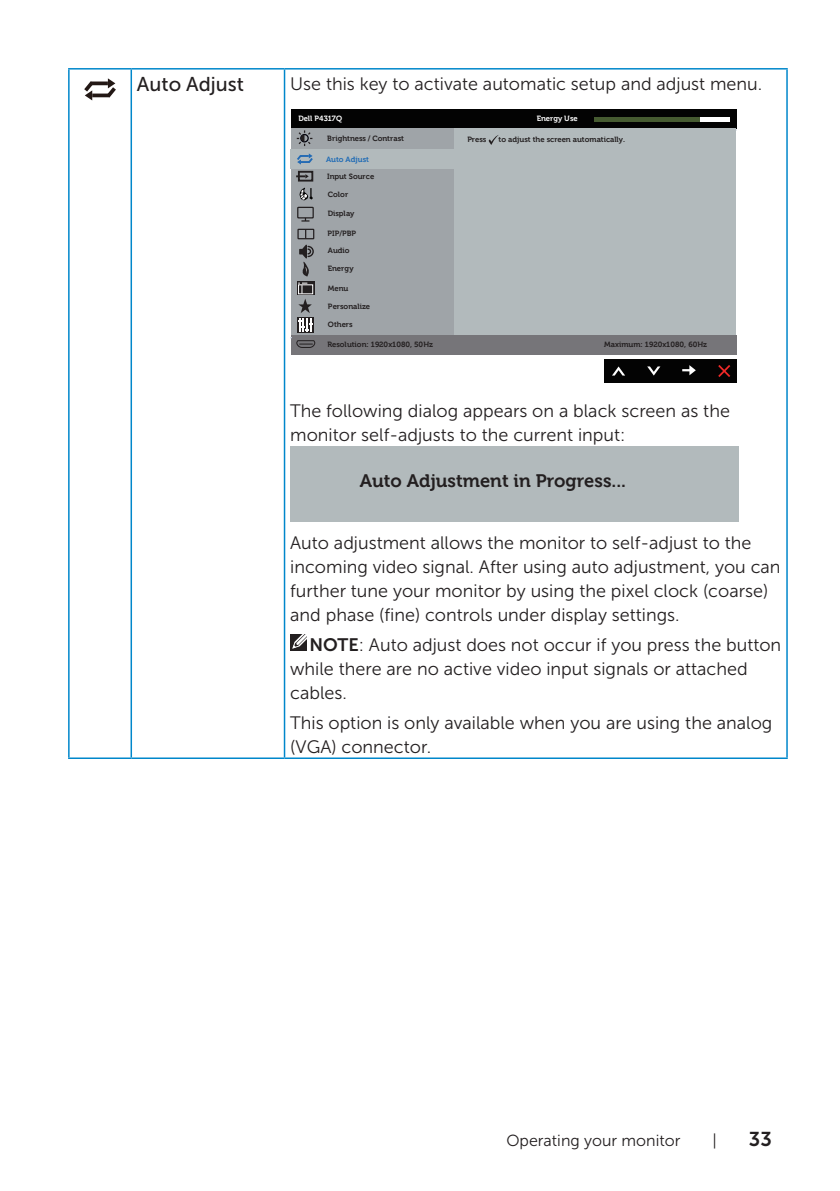
<style>
.page{position:relative;width:840px;height:1191px;background:#fff}
.page>*{position:absolute;margin:0;border:0;box-sizing:border-box;transform-origin:0 0}
.內文__Web{font:20px "Museo Sans For Dell 500";color:#231f20}
.t1{font:20px "Museo Sans For Dell 700";color:#231f20}
.t2{font:700 18.2px "Museo For Dell";color:#231f20}
.Table_Paragraph{font:18px/24px "Museo Sans For Dell 300";color:#231f20}
.t3{font:16px "Museo Sans For Dell 300";color:#231f20}
.t4{font:700 7.6px "Museo For Dell";color:#231f20}
.t5{font:700 7.6px "Museo For Dell";color:#fff}
.t6{font:700 7.6px "Museo For Dell";color:#1f6bb5}
.s1{font-family:"Museo Sans For Dell 700"}
</style>
<div class="page">
<hr style="left:68px;top:70px;width:2px;height:687px;background:#0087cb">
<hr style="left:68px;top:68px;width:63px;height:2px;background:#0087cb">
<hr style="left:130px;top:70px;width:2px;height:687px;background:#0087cb">
<hr style="left:131px;top:68px;width:153px;height:2px;background:#0087cb">
<hr style="left:283px;top:70px;width:2px;height:687px;background:#0087cb">
<hr style="left:785px;top:70px;width:2px;height:687px;background:#0087cb">
<hr style="left:284px;top:68px;width:503px;height:2px;background:#0087cb">
<hr style="left:68px;top:757px;width:63px;height:2px;background:#0087cb">
<hr style="left:131px;top:757px;width:153px;height:2px;background:#0087cb">
<hr style="left:284px;top:757px;width:503px;height:2px;background:#0087cb">
<svg style="left:97px;top:81px;width:6px;height:4px"></svg>
<svg style="left:84px;top:81px;width:13px;height:19px"></svg>
<hr style="left:92px;top:94px;width:17px;height:3px;background:#231815">
<svg style="left:103px;top:78px;width:13px;height:20px"></svg>
<div style="left:291px;top:109px;width:445px;height:20px;background:#030303"></div>
<div style="left:594px;top:117px;width:135px;height:5px;background:#fff"></div>
<div style="left:594px;top:117px;width:105px;height:5px;background:#465b31"></div>
<div style="left:604px;top:359px;width:132px;height:24px;background:#030303"></div>
<svg style="left:612px;top:366px;width:12px;height:9px"></svg>
<svg style="left:647px;top:366px;width:13px;height:9px"></svg>
<svg style="left:682px;top:365px;width:13px;height:10px"></svg>
<svg style="left:718px;top:365px;width:11px;height:12px"></svg>
<div style="left:291px;top:128px;width:165px;height:210px;background:#9fa4a8"></div>
<div style="left:454px;top:128px;width:281px;height:209px;background:#b2babc"></div>
<div style="left:291px;top:335px;width:444px;height:19px;background:#767579"></div>
<svg style="left:297px;top:317px;width:17px;height:16px"></svg>
<div style="left:297px;top:282px;width:17px;height:13px;background:#231f20"></div>
<div style="left:298px;top:284px;width:15px;height:10px;border:1px solid #fff"></div>
<svg style="left:298px;top:283px;width:14px;height:48px"></svg>
<div style="left:297px;top:206px;width:16px;height:13px;border:1px solid #231f20"></div>
<svg style="left:301px;top:218px;width:8px;height:4px"></svg>
<svg style="left:299px;top:245px;width:15px;height:32px"></svg>
<svg style="left:299px;top:188px;width:14px;height:13px"></svg>
<div style="left:297px;top:229px;width:17px;height:10px;border:1px solid #231f20"></div>
<svg style="left:296px;top:130px;width:16px;height:16px"></svg>
<div style="left:298px;top:171px;width:15px;height:11px;border:2px solid #231f20"></div>
<svg style="left:296px;top:174px;width:12px;height:4px"></svg>
<svg style="left:488px;top:135px;width:10px;height:10px"></svg>
<div style="left:291px;top:149px;width:164px;height:19px;background:#b2babc"></div>
<svg style="left:297px;top:153px;width:16px;height:12px"></svg>
<svg style="left:290px;top:337px;width:25px;height:11px"></svg>
<div style="left:290px;top:446px;width:448px;height:75px;background:#b2babc"></div>
<div style="left:290px;top:634px;width:17px;height:17px;background:#231f20"></div>
<svg style="left:292px;top:634px;width:15px;height:15px"></svg>
<p class="內文__Web" style="left:137px;top:74px;width:108px">Auto Adjust</p>
<p class="Table_Paragraph" style="left:290px;top:72px;width:473px">Use this key to activate automatic setup and adjust menu.</p>
<p class="t5" style="left:298px;top:114px;width:45px">Dell P4317Q</p>
<p class="t5" style="left:536px;top:114px;width:42px">Energy Use</p>
<p class="t4" style="left:327px;top:134px;width:78px">Brightness / Contrast</p>
<p class="t4" style="left:327px;top:172px;width:48px">Input Source</p>
<p class="t6" style="left:326px;top:155px;width:44px">Auto Adjust</p>
<p class="t4" style="left:328px;top:190px;width:22px">Color</p>
<p class="t4" style="left:328px;top:209px;width:28px">Display</p>
<p class="t4" style="left:327px;top:229px;width:30px">PIP/PBP</p>
<p class="t4" style="left:328px;top:264px;width:27px">Energy</p>
<p class="t4" style="left:328px;top:284px;width:22px">Menu</p>
<p class="t4" style="left:328px;top:302px;width:44px">Personalize</p>
<p class="t4" style="left:328px;top:320px;width:26px">Others</p>
<p class="t4" style="left:327px;top:340px;width:107px">Resolution: 1920x1080, 50Hz</p>
<p class="t4" style="left:328px;top:246px;width:23px">Audio</p>
<p class="t4" style="left:467px;top:135px;width:21px">Press</p>
<p class="t4" style="left:498px;top:135px;width:128px">to adjust the screen automatically.</p>
<p class="t4" style="left:604px;top:340px;width:104px">Maximum: 1920x1080, 60Hz</p>
<p class="Table_Paragraph" style="left:290px;top:399px;width:441px">The following dialog appears on a black screen as the monitor self-adjusts to the current input:</p>
<p class="t2" style="left:359px;top:470px;width:267px">Auto Adjustment in Progress...</p>
<p class="Table_Paragraph" style="left:290px;top:531px;width:491px">Auto adjustment allows the monitor to self-adjust to the incoming video signal. After using auto adjustment, you can further tune your monitor by using the pixel clock (coarse) and phase (fine) controls under display settings.</p>
<p class="Table_Paragraph" style="left:290px;top:633px;width:492px;text-indent:19px"><span class="s1">NOTE</span>: Auto adjust does not occur if you press the button while there are no active video input signals or attached cables.</p>
<p class="Table_Paragraph" style="left:290px;top:710px;width:483px">This option is only available when you are using the analog (VGA) connector.</p>
<p class="t3" style="left:506px;top:1131px;width:175px">Operating your monitor</p>
<p class="t3" style="left:712px;top:1131px;width:6px">|</p>
<p class="t1" style="left:748px;top:1127px;width:24px">33</p>
</div>
